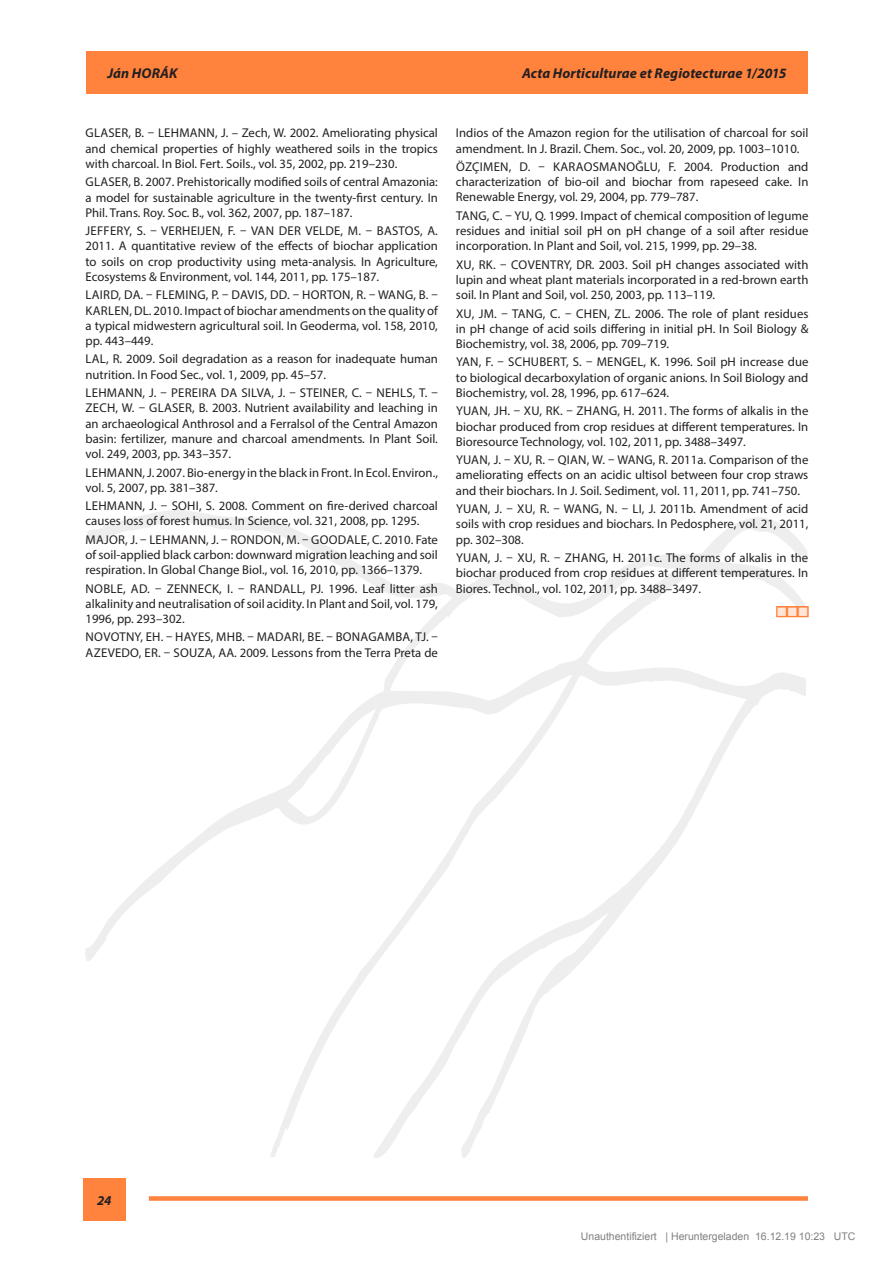
<style>
.page{position:relative;width:893px;height:1263px;background:#fff}
.page>*{position:absolute;margin:0;border:0;box-sizing:border-box;transform-origin:0 0}
.t1{font:italic 700 14.25px "Myriad Pro";letter-spacing:.01em;color:#231f20}
.t2{font:14.25px "Wingdings";color:#ffe6d8}
.t3{font:italic 700 13.5px "Myriad Pro";color:#231f20}
.t4{font:12.75px/15.3px "Myriad Pro";color:#231f20;text-align:justify}
.t5{font:10.5px "Arial";color:#808080}
</style>
<div class="page">
<div style="left:87px;top:51px;width:721px;height:43px;background:#ff823d"></div>
<div style="left:83px;top:1178px;width:43px;height:43px;background:#ff823d"></div>
<div style="left:149px;top:1196px;width:659px;height:5px;background:#ff823d"></div>
<svg style="left:85px;top:510px;width:723px;height:648px"></svg>
<div style="left:776px;top:606px;width:11px;height:11px;border:3px solid #ff823d"></div>
<div style="left:787px;top:606px;width:11px;height:11px;border:3px solid #ff823d"></div>
<div style="left:797px;top:606px;width:12px;height:11px;border:3px solid #ff823d"></div>
<p class="t1" style="left:107px;top:64px;width:72px">Ján HORÁK</p>
<p class="t1" style="left:522px;top:64px;width:266px">Acta Horticulturae et Regiotecturae 1/2015</p>
<p class="t4" style="left:85px;top:125px;width:354px;text-indent:130px">, J. – Zech, W. 2002. Ameliorating physical and chemical properties of highly weathered soils in the tropics with charcoal. In Biol. Fert. Soils., vol. 35, 2002, pp. 219–230.</p>
<p class="t4" style="left:86px;top:174px;width:17px">Glaser</p>
<p class="t4" style="left:86px;top:125px;width:17px">Glaser</p>
<p class="t4" style="left:128px;top:125px;width:45px">, B. – Lehmann</p>
<p class="t4" style="left:85px;top:174px;width:354px;text-indent:43px">, B. 2007. Prehistorically modified soils of central Amazonia: a model for sustainable agriculture in the twenty-first century. In Phil. Trans. Roy. Soc. B., vol. 362, 2007, pp. 187–187.</p>
<p class="t4" style="left:86px;top:223px;width:13px">Jeffery</p>
<p class="t4" style="left:129px;top:223px;width:47px">, S. – Verheijen</p>
<p class="t4" style="left:221px;top:223px;width:39px">, F. – van</p>
<p class="t4" style="left:279px;top:223px;width:8px">der</p>
<p class="t4" style="left:305px;top:223px;width:15px">Velde</p>
<p class="t4" style="left:341px;top:223px;width:52px">, M. – Bastos</p>
<p class="t4" style="left:85px;top:223px;width:354px;text-indent:335px">, A.<br>2011. A quantitative review of the effects of biochar application to soils on crop productivity using meta-analysis. In Agriculture, Ecosystems &amp; Environment, vol. 144, 2011, pp. 175–187.</p>
<p class="t4" style="left:86px;top:287px;width:14px">Laird</p>
<p class="t4" style="left:119px;top:287px;width:52px">, DA. – Fleming</p>
<p class="t4" style="left:206px;top:287px;width:42px">, P. – Davis</p>
<p class="t4" style="left:265px;top:287px;width:55px">, DD. – Horton</p>
<p class="t4" style="left:351px;top:287px;width:47px">, R. – Wang</p>
<p class="t4" style="left:413px;top:287px;width:26px">, B. –</p>
<p class="t4" style="left:86px;top:302px;width:8px">Karlen</p>
<p class="t4" style="left:85px;top:302px;width:354px;text-indent:44px">, DL. 2010. Impact of biochar amendments on the quality of a typical midwestern agricultural soil. In Geoderma, vol. 158, 2010, pp. 443–449.</p>
<p class="t4" style="left:85px;top:351px;width:354px">Lal, R. 2009. Soil degradation as a reason for inadequate human nutrition. In Food Sec., vol. 1, 2009, pp. 45–57.</p>
<p class="t4" style="left:86px;top:385px;width:16px">Lehmann</p>
<p class="t4" style="left:143px;top:385px;width:43px">, J. – Pereira</p>
<p class="t4" style="left:221px;top:385px;width:34px">da Silva</p>
<p class="t4" style="left:271px;top:385px;width:43px">, J. – Steiner</p>
<p class="t4" style="left:345px;top:385px;width:48px">, C. – Nehls</p>
<p class="t4" style="left:413px;top:385px;width:26px">, T. –</p>
<p class="t4" style="left:86px;top:400px;width:80px">Zech, W. – Glaser</p>
<p class="t4" style="left:85px;top:400px;width:354px;text-indent:107px">, B. 2003. Nutrient availability and leaching in an archaeological Anthrosol and a Ferralsol of the Central Amazon basin: fertilizer, manure and charcoal amendments. In Plant Soil. vol. 249, 2003, pp. 343–357.</p>
<p class="t4" style="left:86px;top:464px;width:16px">Lehmann</p>
<p class="t4" style="left:85px;top:464px;width:354px;text-indent:57px">, J. 2007. Bio-energy in the black in Front. In Ecol. Environ., vol. 5, 2007, pp. 381–387.</p>
<p class="t4" style="left:86px;top:498px;width:16px">Lehmann</p>
<p class="t4" style="left:85px;top:498px;width:354px;text-indent:57px">, J. – Sohi, S. 2008. Comment on fire-derived charcoal causes loss of forest humus. In Science, vol. 321, 2008, pp. 1295.</p>
<p class="t4" style="left:86px;top:531px;width:19px">Major</p>
<p class="t4" style="left:125px;top:531px;width:40px">, J. – Lehmann</p>
<p class="t4" style="left:206px;top:531px;width:41px">, J. – Rondon</p>
<p class="t4" style="left:281px;top:531px;width:47px">, M. – Goodale</p>
<p class="t4" style="left:86px;top:531px;width:354px;text-indent:281px">, C. 2010. Fate of soil-applied black carbon: downward migration leaching and soil respiration. In Global Change Biol., vol. 16, 2010, pp. 1366–1379.</p>
<p class="t4" style="left:86px;top:580px;width:17px">Noble</p>
<p class="t4" style="left:123px;top:580px;width:60px">, AD. – Zennec</p>
<p class="t4" style="left:212px;top:580px;width:54px">k, I. – Randall</p>
<p class="t4" style="left:86px;top:580px;width:354px;text-indent:217px">, PJ. 1996. Leaf litter ash alkalinity and neutralisation of soil acidity. In Plant and Soil, vol. 179, 1996, pp. 293–302.</p>
<p class="t4" style="left:86px;top:629px;width:18px">Novotny</p>
<p class="t4" style="left:140px;top:629px;width:52px">, EH. – Hayes</p>
<p class="t4" style="left:211px;top:629px;width:65px">, MHB. – Madari</p>
<p class="t4" style="left:302px;top:629px;width:50px">, BE. – Bonagamba</p>
<p class="t4" style="left:410px;top:629px;width:29px">, TJ. –</p>
<p class="t4" style="left:86px;top:645px;width:17px">Azevedo</p>
<p class="t4" style="left:139px;top:645px;width:51px">, ER. – Souza</p>
<p class="t4" style="left:213px;top:645px;width:227px">, AA. 2009. Lessons from the Terra Preta de</p>
<p class="t4" style="left:456px;top:125px;width:354px">Indios of the Amazon region for the utilisation of charcoal for soil amendment. In J. Brazil. Chem. Soc., vol. 20, 2009, pp. 1003–1010.</p>
<p class="t4" style="left:456px;top:159px;width:32px">Özçimen</p>
<p class="t4" style="left:509px;top:159px;width:54px">, D. – Karaosmano</p>
<p class="t4" style="left:456px;top:159px;width:354px;text-indent:179px">ğlu, F. 2004. Production and characterization of bio-oil and biochar from rapeseed cake. In Renewable Energy, vol. 29, 2004, pp. 779–787.</p>
<p class="t4" style="left:456px;top:208px;width:15px">Tang</p>
<p class="t4" style="left:456px;top:208px;width:354px;text-indent:31px">, C. – Yu, Q. 1999. Impact of chemical composition of legume residues and initial soil pH on pH change of a soil after residue incorporation. In Plant and Soil, vol. 215, 1999, pp. 29–38.</p>
<p class="t4" style="left:456px;top:256px;width:71px">Xu, RK. – Coventry</p>
<p class="t4" style="left:456px;top:256px;width:354px;text-indent:114px">, DR. 2003. Soil pH changes associated with lupin and wheat plant materials incorporated in a red-brown earth soil. In Plant and Soil, vol. 250, 2003, pp. 113–119.</p>
<p class="t4" style="left:456px;top:305px;width:71px">Xu, JM. – Tang</p>
<p class="t4" style="left:543px;top:305px;width:50px">, C. – Chen</p>
<p class="t4" style="left:456px;top:305px;width:354px;text-indent:151px">, ZL. 2006. The role of plant residues in pH change of acid soils differing in initial pH. In Soil Biology &amp; Biochemistry, vol. 38, 2006, pp. 709–719.</p>
<p class="t4" style="left:456px;top:354px;width:67px">Yan , F. – Schubert</p>
<p class="t4" style="left:566px;top:354px;width:50px">, S. – Mengel</p>
<p class="t4" style="left:456px;top:354px;width:354px;text-indent:188px">, K. 1996. Soil pH increase due to biological decarboxylation of organic anions. In Soil Biology and Biochemistry, vol. 28, 1996, pp. 617–624.</p>
<p class="t4" style="left:456px;top:403px;width:16px">Yuan</p>
<p class="t4" style="left:488px;top:403px;width:105px">, JH. – Xu, RK. – Zhang</p>
<p class="t4" style="left:456px;top:403px;width:354px;text-indent:161px">, H. 2011. The forms of alkalis in the biochar produced from crop residues at different temperatures. In Bioresource Technology, vol. 102, 2011, pp. 3488–3497.</p>
<p class="t4" style="left:456px;top:452px;width:16px">Yuan</p>
<p class="t4" style="left:488px;top:452px;width:149px">, J. – Xu, R. – Qian, W. – Wang</p>
<p class="t4" style="left:456px;top:452px;width:354px;text-indent:197px">, R. 2011a. Comparison of the ameliorating effects on an acidic ultisol between four crop straws and their biochars. In J. Soil. Sediment, vol. 11, 2011, pp. 741–750.</p>
<p class="t4" style="left:456px;top:501px;width:16px">Yuan</p>
<p class="t4" style="left:488px;top:501px;width:96px">, J. – Xu, R. – Wang</p>
<p class="t4" style="left:456px;top:501px;width:354px;text-indent:143px">, N. – Li, J. 2011b. Amendment of acid soils with crop residues and biochars. In Pedosphere, vol. 21, 2011, pp. 302–308.</p>
<p class="t4" style="left:456px;top:550px;width:16px">Yuan</p>
<p class="t4" style="left:488px;top:550px;width:94px">, J. – Xu, R. – Zhang</p>
<p class="t4" style="left:456px;top:550px;width:354px;text-indent:150px">, H. 2011c. The forms of alkalis in the biochar produced from crop residues at different temperatures. In Biores. Technol., vol. 102, 2011, pp. 3488–3497.</p>
<p class="t2" style="left:776px;top:604px;width:33px">■■■</p>
<p class="t3" style="left:97px;top:1191px;width:16px">24</p>
<p class="t5" style="left:581px;top:1233px;width:276px">Unauthentifiziert | Heruntergeladen 16.12.19 10:23 UTC</p>
</div>
